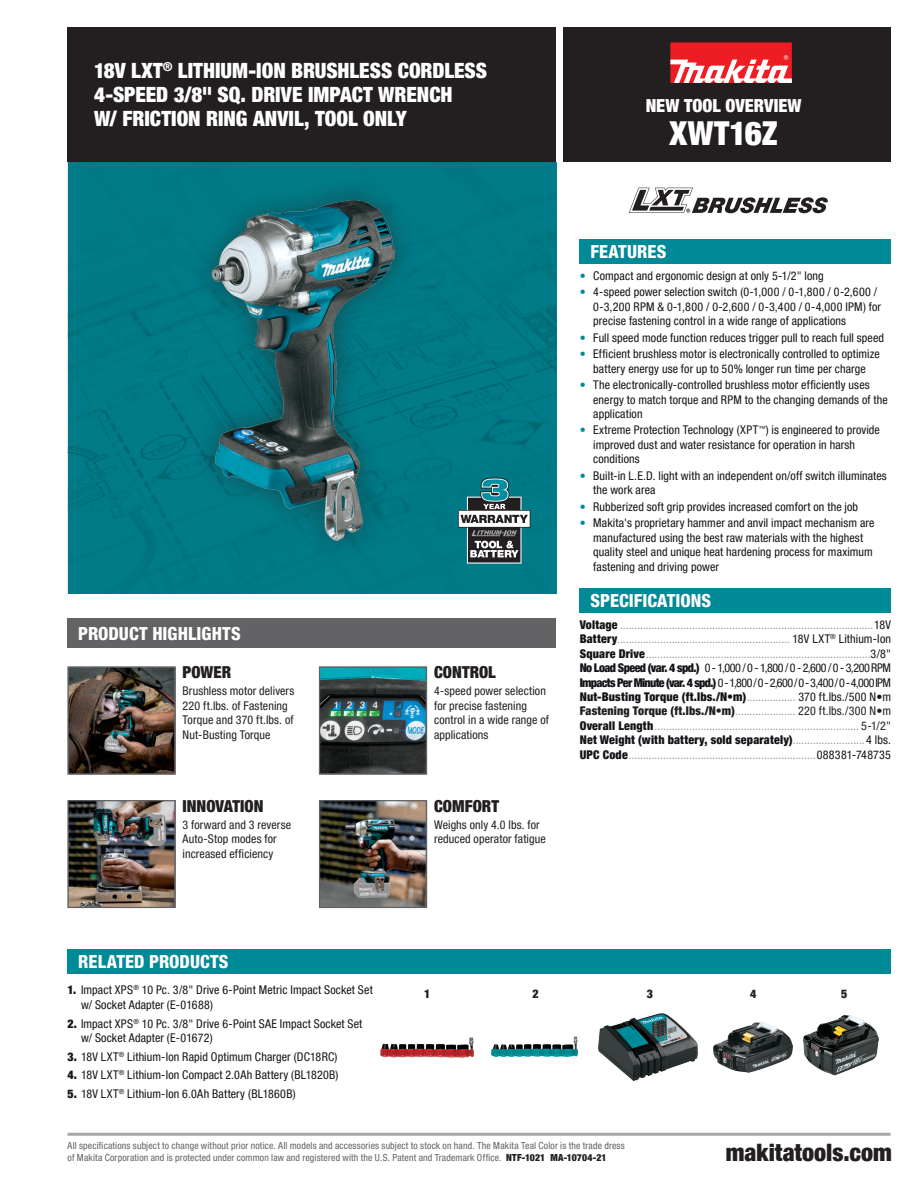
<style>
.page{position:relative;width:918px;height:1188px;background:#fff}
.page>*{position:absolute;margin:0;border:0;box-sizing:border-box;transform-origin:0 0}
.t1{font:900 condensed 33px "Helvetica Neue LT Pro";letter-spacing:-.005em;color:#fff}
.t2{font:900 condensed 24px "Helvetica Neue LT Pro";color:#231f20}
._01_-_PRODUCT_DESCRI{font:900 condensed 21px/24px "Helvetica Neue LT Pro";color:#fff}
._02_-_SECTION_HEADER{font:800 condensed 18px "Helvetica Neue LT Pro";color:#fff}
.t3{font:900 condensed 18px "Helvetica Neue LT Pro";color:#fff}
._08_-_HIGHLIGHTS_HEA{font:900 condensed 16.5px "Helvetica Neue LT Pro";letter-spacing:.005em;color:#231f20}
._04_-_SPECIFICATIONS{font:condensed 12px/14.4px "Helvetica Neue LT Pro";letter-spacing:.01em;color:#151317}
._04_-_SPECIFICATIONS-2{font:condensed 12px "Helvetica Neue LT Pro";letter-spacing:.02em;color:#939598}
._09_-_HIGHLIGHTS_BOD{font:condensed 12px/14.4px "Helvetica Neue LT Pro";letter-spacing:.01em;color:#231f20}
._04_-_SPECIFICATIONS-3{font:900 condensed 12px "Helvetica Neue LT Pro";letter-spacing:.015em;color:#151317}
._04_-_SPECIFICATIONS-4{font:900 condensed 12px "Helvetica Neue LT Pro";letter-spacing:.015em;color:#231f20}
._04_-_SPECIFICATIONS-5{font:condensed 12px "Helvetica Neue LT Pro";letter-spacing:-.04em;color:#151317}
._04_-_SPECIFICATIONS-6{font:condensed 12px "Helvetica Neue LT Pro";letter-spacing:-.03em;color:#151317}
.t4{font:condensed 9.75px "Helvetica Neue LT Pro";letter-spacing:.015em;color:#636366}
.s1{color:#008996}
.s2{font-weight:900;color:#151317}
.s3{color:#151317}
.s4{font-weight:900}
.s5{font-weight:400;color:#939598}
.s6{font-weight:400}
.s7{color:#231f20}
.s8{font-weight:900;color:#231f20}
</style>
<div class="page">
<div style="left:564px;top:27px;width:327px;height:135px;background:#231f20"></div>
<div style="left:67px;top:27px;width:489px;height:135px;background:#231f20"></div>
<div style="left:68px;top:162px;width:488px;height:432px;background:#007a87"></div>
<hr style="left:68px;top:1133px;width:823px;height:3px;background:#939598">
<img style="left:133px;top:200px;width:341px;height:341px">
<img style="left:70px;top:802px;width:104px;height:104px">
<div style="left:68px;top:800px;width:108px;height:108px;border:1px solid #636366"></div>
<img style="left:321px;top:669px;width:104px;height:104px">
<div style="left:319px;top:667px;width:108px;height:108px;border:1px solid #636366"></div>
<img style="left:321px;top:802px;width:104px;height:104px">
<div style="left:319px;top:800px;width:108px;height:108px;border:1px solid #636366"></div>
<img style="left:70px;top:669px;width:104px;height:104px">
<div style="left:68px;top:667px;width:108px;height:108px;border:1px solid #636366"></div>
<img style="left:381px;top:1037px;width:92px;height:21px">
<img style="left:492px;top:1036px;width:86px;height:21px">
<img style="left:598px;top:1013px;width:99px;height:68px">
<img style="left:713px;top:1021px;width:80px;height:52px">
<img style="left:804px;top:1015px;width:74px;height:61px">
<div style="left:67px;top:619px;width:489px;height:29px;background:#636366"></div>
<div style="left:68px;top:949px;width:823px;height:25px;background:#008996"></div>
<div style="left:580px;top:239px;width:311px;height:25px;background:#008996"></div>
<div style="left:580px;top:588px;width:311px;height:25px;background:#008996"></div>
<div style="left:670px;top:42px;width:122px;height:41px;background:#ee1d23"></div>
<svg style="left:670px;top:55px;width:122px;height:28px"></svg>
<svg style="left:458px;top:478px;width:72px;height:86px"></svg>
<svg style="left:629px;top:188px;width:199px;height:25px"></svg>
<p class="_01_-_PRODUCT_DESCRI" style="left:94px;top:58px;width:394px">18V LXT<sup>®</sup> LITHIUM-ION BRUSHLESS CORDLESS<br>4-SPEED 3/8" SQ. DRIVE IMPACT WRENCH<br>W/ FRICTION RING ANVIL, TOOL ONLY</p>
<p class="t3" style="left:646px;top:95px;width:157px">NEW TOOL OVERVIEW</p>
<p class="t1" style="left:670px;top:114px;width:110px">XWT16Z</p>
<h3 class="_02_-_SECTION_HEADER" style="left:78px;top:622px;width:164px">PRODUCT HIGHLIGHTS</h3>
<p class="_08_-_HIGHLIGHTS_HEA" style="left:183px;top:663px;width:50px">POWER</p>
<p class="_09_-_HIGHLIGHTS_BOD" style="left:183px;top:684px;width:113px">Brushless motor delivers<br>220 ft.lbs. of Fastening<br>Torque and 370 ft.lbs. of<br>Nut-Busting Torque</p>
<p class="_08_-_HIGHLIGHTS_HEA" style="left:183px;top:796px;width:83px">INNOVATION</p>
<p class="_09_-_HIGHLIGHTS_BOD" style="left:183px;top:817px;width:110px">3 forward and 3 reverse<br>Auto-Stop modes for increased efficiency</p>
<p class="_08_-_HIGHLIGHTS_HEA" style="left:434px;top:663px;width:63px">CONTROL</p>
<p class="_09_-_HIGHLIGHTS_BOD" style="left:434px;top:684px;width:117px">4-speed power selection for precise fastening control in a wide range of applications</p>
<p class="_08_-_HIGHLIGHTS_HEA" style="left:434px;top:796px;width:67px">COMFORT</p>
<p class="_09_-_HIGHLIGHTS_BOD" style="left:434px;top:817px;width:113px">Weighs only 4.0 lbs. for reduced operator fatigue</p>
<p class="_02_-_SECTION_HEADER" style="left:591px;top:240px;width:77px">FEATURES</p>
<p class="_04_-_SPECIFICATIONS" style="left:580px;top:268px;width:246px"><span class="s1">•</span> Compact and ergonomic design at only 5-1/2" long</p>
<p class="_04_-_SPECIFICATIONS" style="left:593px;top:285px;width:289px;text-indent:-14px"><span class="s1">•</span> 4-speed power selection switch (0-1,000 / 0-1,800 / 0-2,600 /<br>0-3,200 RPM &amp; 0-1,800 / 0-2,600 / 0-3,400 / 0-4,000 IPM) for precise fastening control in a wide range of applications</p>
<p class="_04_-_SPECIFICATIONS" style="left:580px;top:330px;width:306px"><span class="s1">•</span> Full speed mode function reduces trigger pull to reach full speed</p>
<p class="_04_-_SPECIFICATIONS" style="left:580px;top:347px;width:301px;text-align:center"><span class="s1">•</span> Efficient brushless motor is electronically controlled to optimize battery energy use for up to 50% longer run time per charge</p>
<p class="_04_-_SPECIFICATIONS" style="left:593px;top:378px;width:296px;text-indent:-14px"><span class="s1">•</span> The electronically-controlled brushless motor efficiently uses energy to match torque and RPM to the changing demands of the application</p>
<p class="_04_-_SPECIFICATIONS" style="left:593px;top:423px;width:288px;text-indent:-14px"><span class="s1">•</span> Extreme Protection Technology (XPT<sup>™</sup>) is engineered to provide improved dust and water resistance for operation in harsh conditions</p>
<p class="_04_-_SPECIFICATIONS" style="left:593px;top:468px;width:295px;text-indent:-14px"><span class="s1">•</span> Built-in L.E.D. light with an independent on/off switch illuminates the work area</p>
<p class="_04_-_SPECIFICATIONS" style="left:580px;top:499px;width:280px"><span class="s1">•</span> Rubberized soft grip provides increased comfort on the job</p>
<p class="_04_-_SPECIFICATIONS" style="left:593px;top:516px;width:283px;text-indent:-14px"><span class="s1">•</span> Makita's proprietary hammer and anvil impact mechanism are manufactured using the best raw materials with the highest quality steel and unique heat hardening process for maximum fastening and driving power</p>
<p class="_02_-_SECTION_HEADER" style="left:591px;top:590px;width:122px">SPECIFICATIONS</p>
<p class="_04_-_SPECIFICATIONS-2" style="left:580px;top:618px;width:313px"><span class="s2">Voltage</span> ........................................................................................<span class="s3">18V</span></p>
<p class="_04_-_SPECIFICATIONS-2" style="left:580px;top:632px;width:313px"><span class="s2">Battery</span>............................................................ <span class="s3">18V LXT</span><sup>®</sup> <span class="s3">Lithium-Ion</span></p>
<p class="_04_-_SPECIFICATIONS-2" style="left:580px;top:646px;width:313px"><span class="s2">Square Drive</span>..............................................................................<span class="s3">3/8"</span></p>
<p class="_04_-_SPECIFICATIONS-6" style="left:580px;top:661px;width:313px"><span class="s4">No Load Speed (var. 4 spd.)</span> 0 - 1,000 / 0 - 1,800 / 0 - 2,600 / 0 - 3,200 RPM</p>
<p class="_04_-_SPECIFICATIONS-5" style="left:580px;top:675px;width:313px"><span class="s4">Impacts Per Minute (var. 4 spd.)</span> 0 - 1,800 / 0 - 2,600 / 0 - 3,400 / 0 - 4,000 IPM</p>
<p class="_04_-_SPECIFICATIONS-3" style="left:580px;top:690px;width:313px">Nut-Busting Torque (ft.lbs./N•m)<span class="s5">.................</span> <span class="s6">370 ft.lbs./500 N•m</span></p>
<p class="_04_-_SPECIFICATIONS-4" style="left:580px;top:704px;width:313px">Fastening Torque (ft.lbs./N•m)<span class="s5">.....................</span> <span class="s6">220 ft.lbs./300 N•m</span></p>
<p class="_04_-_SPECIFICATIONS-2" style="left:580px;top:718px;width:313px"><span class="s2">Overall Length</span>....................................................................... <span class="s7">5-1/2"</span></p>
<p class="_04_-_SPECIFICATIONS-3" style="left:580px;top:733px;width:313px">Net Weight (with battery, sold separately)<span class="s5">.........................</span><span class="s6">4 lbs.</span></p>
<p class="_04_-_SPECIFICATIONS-2" style="left:580px;top:747px;width:313px"><span class="s2">UPC Code</span>.................................................................<span class="s3">088381-748735</span></p>
<p class="_02_-_SECTION_HEADER" style="left:78px;top:951px;width:152px">RELATED PRODUCTS</p>
<p class="_04_-_SPECIFICATIONS" style="left:81px;top:983px;width:293px;text-indent:-14px"><span class="s4">1.</span> Impact XPS<sup>®</sup> 10 Pc. 3/8" Drive 6-Point Metric Impact Socket Set w/ Socket Adapter (E-01688)</p>
<p class="_04_-_SPECIFICATIONS" style="left:81px;top:1016px;width:283px;text-indent:-14px"><span class="s4">2.</span> Impact XPS<sup>®</sup> 10 Pc. 3/8" Drive 6-Point SAE Impact Socket Set w/ Socket Adapter (E-01672)</p>
<p class="_04_-_SPECIFICATIONS" style="left:68px;top:1049px;width:272px"><span class="s4">3.</span> 18V LXT<sup>®</sup> Lithium-Ion Rapid Optimum Charger (DC18RC)</p>
<p class="_04_-_SPECIFICATIONS" style="left:68px;top:1068px;width:272px"><span class="s4">4.</span> 18V LXT<sup>®</sup> Lithium-Ion Compact 2.0Ah Battery (BL1820B)</p>
<p class="_04_-_SPECIFICATIONS" style="left:68px;top:1087px;width:230px"><span class="s4">5.</span> 18V LXT<sup>®</sup> Lithium-Ion 6.0Ah Battery (BL1860B)</p>
<p class="_04_-_SPECIFICATIONS-4" style="left:424px;top:987px;width:8px">1</p>
<p class="_04_-_SPECIFICATIONS-4" style="left:533px;top:987px;width:8px">2</p>
<p class="_04_-_SPECIFICATIONS-4" style="left:647px;top:987px;width:8px">3</p>
<p class="_04_-_SPECIFICATIONS-4" style="left:750px;top:987px;width:8px">4</p>
<p class="_04_-_SPECIFICATIONS-4" style="left:841px;top:987px;width:8px">5</p>
<p class="t4" style="left:68px;top:1140px;width:559px">All specifications subject to change without prior notice. All models and accessories subject to stock on hand. The Makita Teal Color is the trade dress</p>
<p class="t4" style="left:68px;top:1151px;width:541px">of Makita Corporation and is protected under common law and registered with the U.S. Patent and Trademark Office. <span class="s8">NTF-1021 MA-10704-21</span></p>
<p class="t2" style="left:726px;top:1138px;width:167px">makitatools.com</p>
</div>
